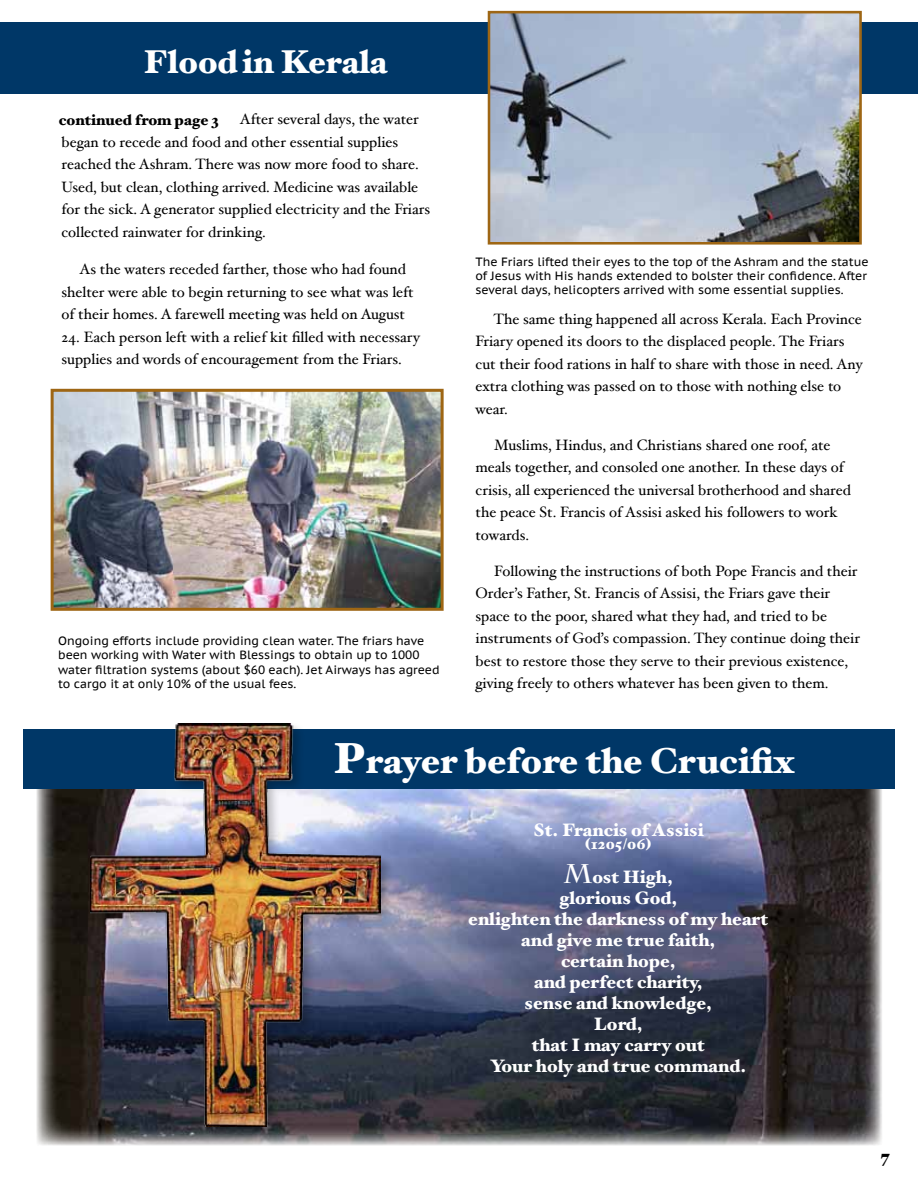
<style>
.page{position:relative;width:918px;height:1188px;background:#fff}
.page>*{position:absolute;margin:0;border:0;box-sizing:border-box;transform-origin:0 0}
.t1{font:900 36px "Hoefler Text";color:#fff}
.t2{font:900 33px "Hoefler Text";color:#fff}
.t3{font:900 18px/21px "Hoefler Text";color:#fff;text-align:center}
.t4{font:900 18px "Hoefler Text";color:#000}
.t5{font:15px/22.5px "Hoefler Text";color:#000}
.t6{font:900 15px "Hoefler Text";color:#000}
.t7{font:900 15px "Hoefler Text";color:#fff}
.t8{font:12px/14.4px "PT Sans Caption";color:#000}
.s1{font-size:43.5px}
.s2{font-family:"Charlemagne Std";font-weight:700;font-size:27px}
</style>
<div class="page">
<img style="left:37px;top:789px;width:845px;height:356px">
<div style="left:23px;top:730px;width:872px;height:59px;background:#003767"></div>
<div style="left:0;top:22px;width:918px;height:72px;background:#003767"></div>
<img style="left:492px;top:15px;width:366px;height:226px">
<div style="left:488px;top:11px;width:374px;height:234px;border:3px solid #9e6614"></div>
<img style="left:55px;top:393px;width:385px;height:214px">
<div style="left:51px;top:389px;width:393px;height:222px;border:3px solid #9e6614"></div>
<div style="left:88px;top:721px;width:306px;height:419px;background:#000;opacity:.23"></div>
<img style="left:90px;top:724px;width:290px;height:402px">
<h2 class="t2" style="left:143px;top:43px;width:245px">Floodin Kerala</h2>
<p class="t5" style="left:62px;top:108px;width:370px;text-indent:178px">After several days, the water began to recede and food and other essential supplies reached the Ashram. There was now more food to share.<br>Used, but clean, clothing arrived. Medicine was available for the sick. A generator supplied electricity and the Friars collected rainwater for drinking.</p>
<p class="t5" style="left:62px;top:258px;width:354px;text-indent:18px">As the waters receded farther, those who had found shelter were able to begin returning to see what was left of their homes. A farewell meeting was held on August</p>
<p class="t5" style="left:62px;top:325px;width:360px">24. Each person left with a relief kit filled with necessary supplies and words of encouragement from the Friars.</p>
<p class="t6" style="left:59px;top:111px;width:162px">continued from page 3</p>
<p class="t8" style="left:58px;top:633px;width:383px">Ongoing efforts include providing clean water. The friars have been working with Water with Blessings to obtain up to 1000 water filtration systems (about $60 each). Jet Airways has agreed to cargo it at only 10% of the usual fees.</p>
<p class="t8" style="left:476px;top:254px;width:395px">The Friars lifted their eyes to the top of the Ashram and the statue of Jesus with His hands extended to bolster their confidence. After several days, helicopters arrived with some essential supplies.</p>
<p class="t5" style="left:476px;top:307px;width:389px;text-indent:18px">The same thing happened all across Kerala. Each Province Friary opened its doors to the displaced people. The Friars cut their food rations in half to share with those in need. Any extra clothing was passed on to those with nothing else to wear.</p>
<p class="t5" style="left:476px;top:433px;width:377px;text-indent:19px">Muslims, Hindus, and Christians shared one roof, ate meals together, and consoled one another. In these days of crisis, all experienced the universal brotherhood and shared the peace St. Francis of Assisi asked his followers to work towards.</p>
<p class="t5" style="left:476px;top:559px;width:386px;text-indent:19px">Following the instructions of both Pope Francis and their Order’s Father, St. Francis of Assisi, the Friars gave their space to the poor, shared what they had, and tried to be instruments of God’s compassion. They continue doing their best to restore those they serve to their previous existence, giving freely to others whatever has been given to them.</p>
<h1 class="t1" style="left:333px;top:740px;width:463px"><span class="s1">P</span>rayer before the Crucifix</h1>
<p class="t3" style="left:533px;top:819px;width:172px">St. Francis of Assisi</p>
<p class="t7" style="left:585px;top:835px;width:68px">(1205/06)</p>
<p class="t3" style="left:468px;top:866px;width:301px"><span class="s2">M</span>ost High,<br>glorious God,<br>enlighten the darkness of my heart and give me true faith,<br>certain hope,<br>and perfect charity,<br>sense and knowledge,<br>Lord,<br>that I may carry out<br>Your holy and true command.</p>
<p class="t4" style="left:880px;top:1146px;width:11px">7</p>
</div>
